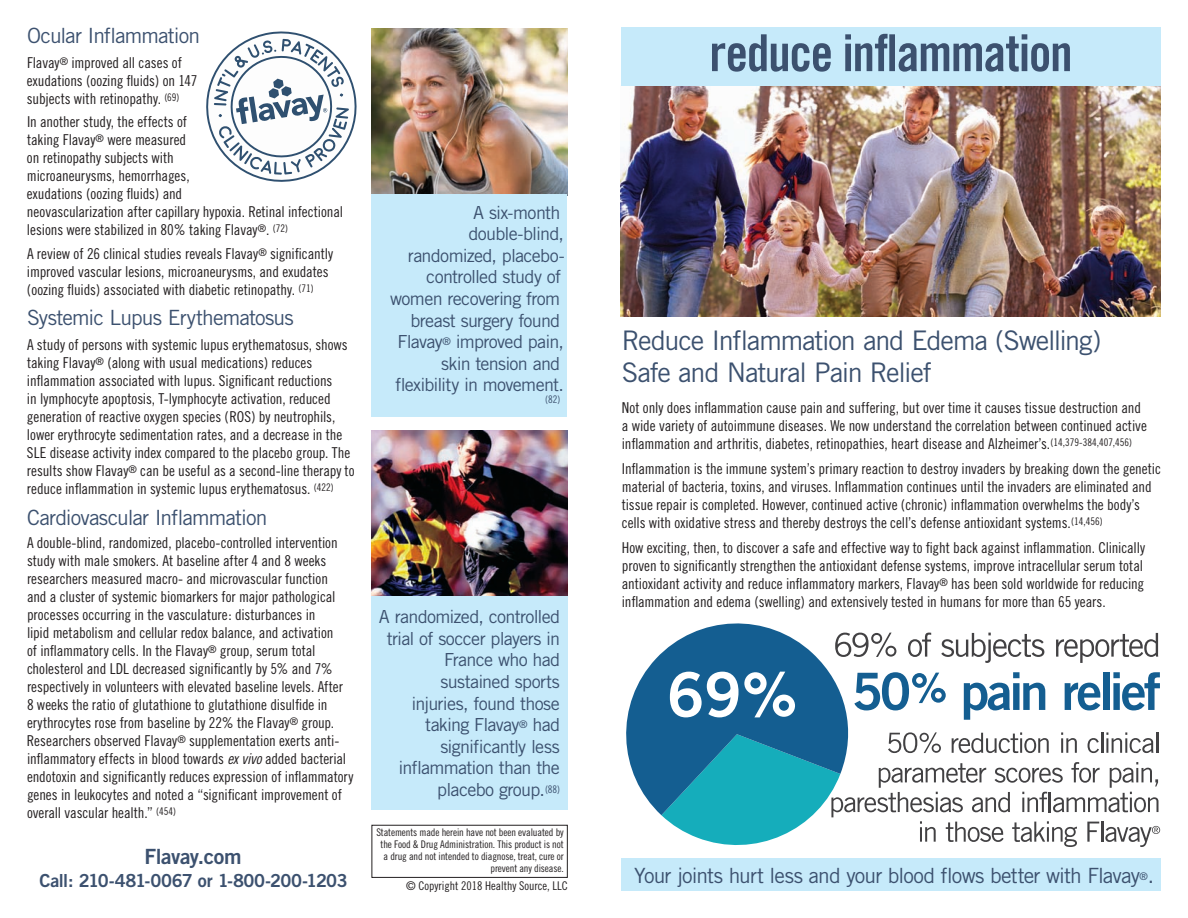
<style>
.page{position:relative;width:1188px;height:918px;background:#fff}
.page>*{position:absolute;margin:0;border:0;box-sizing:border-box;transform-origin:0 0}
.t1{font:51px "Trade Gothic Bold Cond Twenty";letter-spacing:-.025em;color:#3c516f}
.t2{font:27px/32.4px "Trade Gothic";letter-spacing:-.045em;color:#3c516f}
.t3{font:21px "Trade Gothic";letter-spacing:-.04em;color:#3c516f}
.t4{font:21px "Trade Gothic Bold Two";letter-spacing:-.02em;color:#3c516f}
.t5{font:18px/21.6px "Trade Gothic";letter-spacing:-.04em;color:#3c516f;text-align:right}
.t6{font:18px "Trade Gothic Bold Two";letter-spacing:-.035em;color:#3c516f}
.t7{font:15px/18px "Trade Gothic Cond Eighteen";letter-spacing:-.005em;color:#231f20}
.t8{font:12px "Trade Gothic Cond Eighteen";color:#231f20}
.t9{font:10.5px/12px "Trade Gothic Cond Eighteen";letter-spacing:-.01em;color:#231f20;text-align:right}
.t10{font:10.5px "Trade Gothic Cond Eighteen";color:#3c516f}
.s1{font-family:"Trade Gothic Cond Eighteen Obl"}
.s2{font-family:"Trade Gothic Cond Eighteen";font-size:10.5px}
</style>
<div class="page">
<img style="left:620px;top:85px;width:541px;height:232px">
<div style="left:621px;top:27px;width:540px;height:58px;background:#c6eafa"></div>
<div style="left:621px;top:859px;width:540px;height:32px;background:#c6eafa"></div>
<svg style="left:626px;top:623px;width:223px;height:192px;fill:#145e91"></svg>
<svg style="left:670px;top:672px;width:125px;height:45px"></svg>
<svg style="left:835px;top:633px;width:61px;height:24px"></svg>
<svg style="left:908px;top:633px;width:23px;height:24px"></svg>
<svg style="left:941px;top:633px;width:103px;height:30px"></svg>
<svg style="left:1056px;top:633px;width:102px;height:30px"></svg>
<svg style="left:854px;top:672px;width:92px;height:38px"></svg>
<svg style="left:964px;top:672px;width:81px;height:48px"></svg>
<svg style="left:1065px;top:683px;width:35px;height:27px"></svg>
<div style="left:1103px;top:673px;width:6px;height:37px;background:#145e91"></div>
<svg style="left:1113px;top:672px;width:47px;height:38px"></svg>
<svg style="left:661px;top:732px;width:499px;height:115px"></svg>
<img style="left:372px;top:28px;width:195px;height:166px">
<img style="left:371px;top:431px;width:196px;height:165px">
<div style="left:372px;top:194px;width:195px;height:223px;background:#c6eafa"></div>
<div style="left:371px;top:596px;width:196px;height:213px;background:#c6eafa"></div>
<div style="left:372px;top:825px;width:196px;height:53px;border:1px solid #231f20"></div>
<svg style="left:206px;top:31px;width:151px;height:151px"></svg>
<h3 class="t3" style="left:27px;top:23px;width:175px">Ocular Inflammation</h3>
<p class="t7" style="left:27px;top:54px;width:172px">Flavay<sup>®</sup> improved all cases of exudations (oozing fluids) on 147 subjects with retinopathy. <sup>(69)</sup></p>
<p class="t7" style="left:27px;top:113px;width:318px">In another study, the effects of<br>taking Flavay<sup>®</sup> were measured<br>on retinopathy subjects with<br>microaneurysms, hemorrhages,<br>exudations (oozing fluids) and<br>neovascularization after capillary hypoxia. Retinal infectional lesions were stabilized in 80% taking Flavay<sup>®</sup>. <sup>(72)</sup></p>
<p class="t7" style="left:27px;top:244px;width:308px">A review of 26 clinical studies reveals Flavay<sup>®</sup> significantly improved vascular lesions, microaneurysms, and exudates (oozing fluids) associated with diabetic retinopathy. <sup>(71)</sup></p>
<h3 class="t3" style="left:27px;top:305px;width:268px">Systemic Lupus Erythematosus</h3>
<p class="t7" style="left:27px;top:336px;width:329px">A study of persons with systemic lupus erythematosus, shows taking Flavay<sup>®</sup> (along with usual medications) reduces inflammation associated with lupus. Significant reductions<br>in lymphocyte apoptosis, T-lymphocyte activation, reduced generation of reactive oxygen species (ROS) by neutrophils, lower erythrocyte sedimentation rates, and a decrease in the SLE disease activity index compared to the placebo group. The results show Flavay<sup>®</sup> can be useful as a second-line therapy to reduce inflammation in systemic lupus erythematosus. <sup>(422)</sup></p>
<h3 class="t3" style="left:27px;top:505px;width:242px">Cardiovascular Inflammation</h3>
<p class="t7" style="left:27px;top:534px;width:328px">A double-blind, randomized, placebo-controlled intervention study with male smokers. At baseline after 4 and 8 weeks researchers measured macro- and microvascular function<br>and a cluster of systemic biomarkers for major pathological processes occurring in the vasculature: disturbances in<br>lipid metabolism and cellular redox balance, and activation<br>of inflammatory cells. In the Flavay<sup>®</sup> group, serum total cholesterol and LDL decreased significantly by 5% and 7% respectively in volunteers with elevated baseline levels. After 8 weeks the ratio of glutathione to glutathione disulfide in erythrocytes rose from baseline by 22% the Flavay<sup>®</sup> group.<br>Researchers observed Flavay<sup>®</sup> supplementation exerts anti&shy;inflammatory effects in blood towards <span class="s1">ex vivo</span> added bacterial endotoxin and significantly reduces expression of inflammatory genes in leukocytes and noted a “significant improvement of overall vascular health.” <sup>(454)</sup></p>
<h3 class="t4" style="left:145px;top:844px;width:99px">Flavay.com</h3>
<p class="t6" style="left:40px;top:869px;width:310px">Call: 210-481-0067 or 1-800-200-1203</p>
<p class="t5" style="left:390px;top:201px;width:176px">A six-month double-blind, randomized, placebo&shy;controlled study of women recovering from breast surgery found<br>Flavay<sup>®</sup> improved pain, skin tension and flexibility in movement.</p>
<p class="t10" style="left:545px;top:393px;width:17px">(82)</p>
<p class="t5" style="left:379px;top:606px;width:183px">A randomized, controlled trial of soccer players in<br>France who had sustained sports<br>injuries, found those taking Flavay<sup>®</sup> had significantly less inflammation than the placebo group.<sup>(88)</sup></p>
<p class="t9" style="left:376px;top:826px;width:189px">Statements made herein have not been evaluated by the Food &amp; Drug Administration. This product is not a drug and not intended to diagnose, treat, cure or prevent any disease.</p>
<p class="t8" style="left:406px;top:879px;width:163px">© Copyright 2018 Healthy Source, LLC</p>
<h1 class="t1" style="left:709px;top:22px;width:365px">reduce inflammation</h1>
<h2 class="t2" style="left:622px;top:323px;width:481px">Reduce Inflammation and Edema (Swelling)<br>Safe and Natural Pain Relief</h2>
<p class="t7" style="left:622px;top:399px;width:527px">Not only does inflammation cause pain and suffering, but over time it causes tissue destruction and a wide variety of autoimmune diseases. We now understand the correlation between continued active inflammation and arthritis, diabetes, retinopathies, heart disease and Alzheimer’s.<sup>(14,379-384,407,456)</sup></p>
<p class="t7" style="left:622px;top:460px;width:541px">Inflammation is the immune system’s primary reaction to destroy invaders by breaking down the genetic material of bacteria, toxins, and viruses. Inflammation continues until the invaders are eliminated and tissue repair is completed. However, continued active (chronic) inflammation overwhelms the body’s cells with oxidative stress and thereby destroys the cell’s defense antioxidant systems.<sup>(14,456)</sup></p>
<p class="t7" style="left:622px;top:538px;width:525px">How exciting, then, to discover a safe and effective way to fight back against inflammation. Clinically proven to significantly strengthen the antioxidant defense systems, improve intracellular serum total antioxidant activity and reduce inflammatory markers, Flavay<sup>®</sup> has been sold worldwide for reducing inflammation and edema (swelling) and extensively tested in humans for more than 65 years.</p>
<h3 class="t3" style="left:634px;top:863px;width:521px">Your joints hurt less and your blood flows better with Flavay<span class="s2">®</span>.</h3>
</div>
